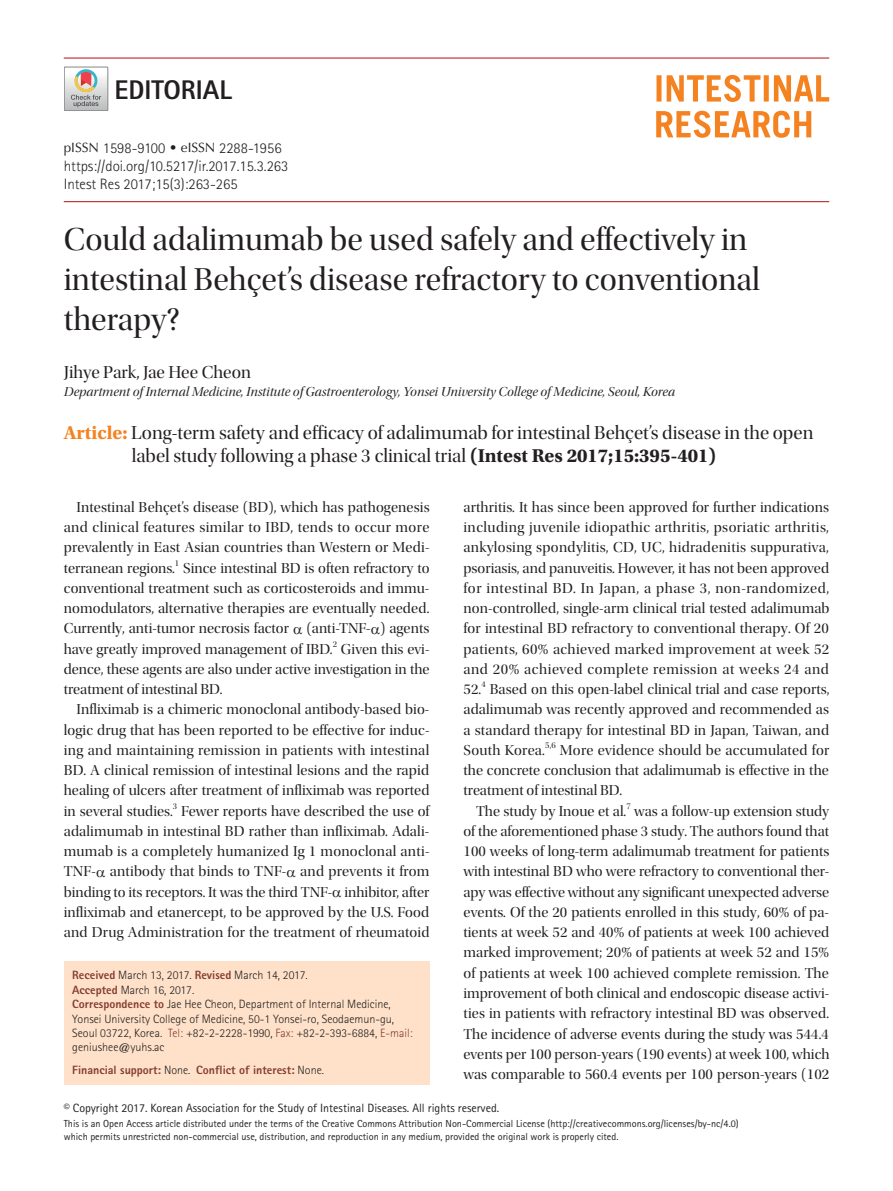
<style>
.page{position:relative;width:893px;height:1191px;background:#fff}
.page>*{position:absolute;margin:0;border:0;box-sizing:border-box;transform-origin:0 0}
.t1{font:33px/39.6px "Utopia Std Disp";color:#231f20}
.t2{font:800 27px "Rotis Sans Serif Std";color:#231f20}
.t3{font:19.5px/23.4px "Utopia Std Disp";color:#231f20}
.t4{font:18px "Utopia Std Disp";color:#231f20}
.t5{font:15px/20.2px "Utopia Std Disp";letter-spacing:.005em;color:#231f20;text-align:justify}
.t6{font:300 15px/18px "Rotis Sans Serif Std";color:#231f20}
.t7{font:13.5px "Utopia Std Disp It";color:#231f20}
.t8{font:300 12px/14.4px "Rotis Sans Serif Std";color:#231f20}
.t9{font:12px "Rotis Sans Serif Std";color:#231f20}
.t10{font:800 12px "Rotis Sans Serif Std";color:#843c2f}
.t11{font:10.2px/12.3px "Rotis Sans Serif Std";color:#231f20}
.t12{font:8.7px "Utopia Std Disp";color:#231f20}
.s1{font-family:"Optima LT Std";font-weight:400;font-size:13.5px}
.s2{font-family:"Utopia Std";font-weight:700;color:#f58220}
.s3{font-family:"Utopia Std";font-weight:700}
.s4{font-weight:800;color:#843c2f}
.s5{color:#843c2f}
.s6{font-weight:300;color:#231f20}
</style>
<div class="page">
<hr style="left:64px;top:58px;width:765px;height:1px;background:#b50e16">
<hr style="left:64px;top:201px;width:765px;height:1px;background:#b50e16">
<svg style="left:656px;top:111px;width:155px;height:27px"></svg>
<svg style="left:656px;top:75px;width:173px;height:27px"></svg>
<svg style="left:64px;top:67px;width:44px;height:44px"></svg>
<div style="left:64px;top:960px;width:365px;height:124px;background:#fee1c8"></div>
<h2 class="t2" style="left:114px;top:73px;width:119px">EDITORIAL</h2>
<p class="t6" style="left:64px;top:139px;width:226px"><span class="s1">pISSN</span> 1598-9100 <span class="s1">• eISSN</span> 2288-1956 https://doi.org/10.5217/ir.2017.15.3.263<br>Intest Res 2017;15(3):263-265</p>
<h1 class="t1" style="left:64px;top:220px;width:698px">Could adalimumab be used safely and effectively in intestinal Behçet’s disease refractory to conventional therapy?</h1>
<p class="t4" style="left:64px;top:362px;width:189px">Jihye Park, Jae Hee Cheon</p>
<p class="t7" style="left:64px;top:384px;width:613px">Department of Internal Medicine, Institute of Gastroenterology, Yonsei University College of Medicine, Seoul, Korea</p>
<h3 class="t3" style="left:132px;top:421px;width:683px;text-indent:-68px"><span class="s2">Article:</span> Long-term safety and efficacy of adalimumab for intestinal Behçet’s disease in the open label study following a phase 3 clinical trial <span class="s3">(Intest Res 2017;15:395-401)</span></h3>
<p class="t5" style="left:64px;top:497px;width:367px;text-indent:13px">Intestinal Behçet’s disease (BD), which has pathogenesis and clinical features similar to IBD, tends to occur more prevalently in East Asian countries than Western or Medi&shy;terranean regions.</p>
<p class="t12" style="left:175px;top:558px;width:6px">1</p>
<p class="t5" style="left:64px;top:558px;width:367px;text-indent:119px">Since intestinal BD is often refractory to conventional treatment such as corticosteroids and immu&shy;nomodulators, alternative therapies are eventually needed.<br>Currently, anti-tumor necrosis factor (anti-TNF- ) agents have greatly improved management of IBD.</p>
<p class="t12" style="left:333px;top:639px;width:6px">2</p>
<p class="t5" style="left:64px;top:639px;width:367px;text-indent:277px">Given this evi&shy;dence, these agents are also under active investigation in the treatment of intestinal BD.</p>
<p class="t5" style="left:64px;top:699px;width:367px;text-indent:13px">Infliximab is a chimeric monoclonal antibody-based bio&shy;logic drug that has been reported to be effective for induc&shy;ing and maintaining remission in patients with intestinal BD. A clinical remission of intestinal lesions and the rapid healing of ulcers after treatment of infliximab was reported in several studies.</p>
<p class="t12" style="left:173px;top:801px;width:6px">3</p>
<p class="t5" style="left:64px;top:801px;width:367px;text-indent:117px">Fewer reports have described the use of adalimumab in intestinal BD rather than infliximab. Adali&shy;mumab is a completely humanized Ig 1 monoclonal anti-TNF- antibody that binds to TNF- and prevents it from binding to its receptors. It was the third TNF- inhibitor, after infliximab and etanercept, to be approved by the U.S. Food and Drug Administration for the treatment of rheumatoid</p>
<p class="t8" style="left:72px;top:968px;width:342px"><span class="s4">Received</span> March 13, 2017. <span class="s4">Revised</span> March 14, 2017.<br><span class="s4">Accepted</span> March 16, 2017.<br><span class="s4">Correspondence to</span> Jae Hee Cheon, Department of Internal Medicine, Yonsei University College of Medicine, 50-1 Yonsei-ro, Seodaemun-gu, Seoul 03722, Korea. <span class="s5">Tel:</span> +82-2-2228-1990, <span class="s5">Fax:</span> +82-2-393-6884, <span class="s5">E-mail: </span>geniushee@yuhs.ac</p>
<p class="t10" style="left:72px;top:1062px;width:253px">Financial support: <span class="s6">None.</span> Conflict of interest: <span class="s6">None.</span></p>
<p class="t5" style="left:463px;top:497px;width:367px">arthritis. It has since been approved for further indications including juvenile idiopathic arthritis, psoriatic arthritis, ankylosing spondylitis, CD, UC, hidradenitis suppurativa, psoriasis, and panuveitis. However, it has not been approved for intestinal BD. In Japan, a phase 3, non-randomized, non-controlled, single-arm clinical trial tested adalimumab for intestinal BD refractory to conventional therapy. Of 20 patients, 60% achieved marked improvement at week 52 and 20% achieved complete remission at weeks 24 and 52.</p>
<p class="t12" style="left:481px;top:679px;width:6px">4</p>
<p class="t5" style="left:463px;top:679px;width:367px;text-indent:26px">Based on this open-label clinical trial and case reports, adalimumab was recently approved and recommended as a standard therapy for intestinal BD in Japan, Taiwan, and South Korea.</p>
<p class="t12" style="left:545px;top:740px;width:12px">5,6</p>
<p class="t5" style="left:560px;top:740px;width:271px">More evidence should be accumulated for</p>
<p class="t5" style="left:463px;top:760px;width:367px">the concrete conclusion that adalimumab is effective in the</p>
<p class="t5" style="left:463px;top:780px;width:160px">treatment of intestinal BD.</p>
<p class="t5" style="left:476px;top:801px;width:152px">The study by Inoue et al.</p>
<p class="t12" style="left:626px;top:801px;width:6px">7</p>
<p class="t5" style="left:463px;top:801px;width:367px;text-indent:171px">was a follow-up extension study of the aforementioned phase 3 study. The authors found that 100 weeks of long-term adalimumab treatment for patients with intestinal BD who were refractory to conventional ther&shy;apy was effective without any significant unexpected adverse events. Of the 20 patients enrolled in this study, 60% of pa&shy;tients at week 52 and 40% of patients at week 100 achieved marked improvement; 20% of patients at week 52 and 15% of patients at week 100 achieved complete remission. The improvement of both clinical and endoscopic disease activi&shy;ties in patients with refractory intestinal BD was observed.<br>The incidence of adverse events during the study was 544.4 events per 100 person-years (190 events) at week 100, which was comparable to 560.4 events per 100 person-years (102</p>
<p class="t9" style="left:64px;top:1101px;width:437px">© Copyright 2017. Korean Association for the Study of Intestinal Diseases. All rights reserved.</p>
<p class="t11" style="left:64px;top:1117px;width:676px">This is an Open Access article distributed under the terms of the Creative Commons Attribution Non-Commercial License (http://creativecommons.org/licenses/by-nc/4.0) which permits unrestricted non-commercial use, distribution, and reproduction in any medium, provided the original work is properly cited.</p>
</div>
